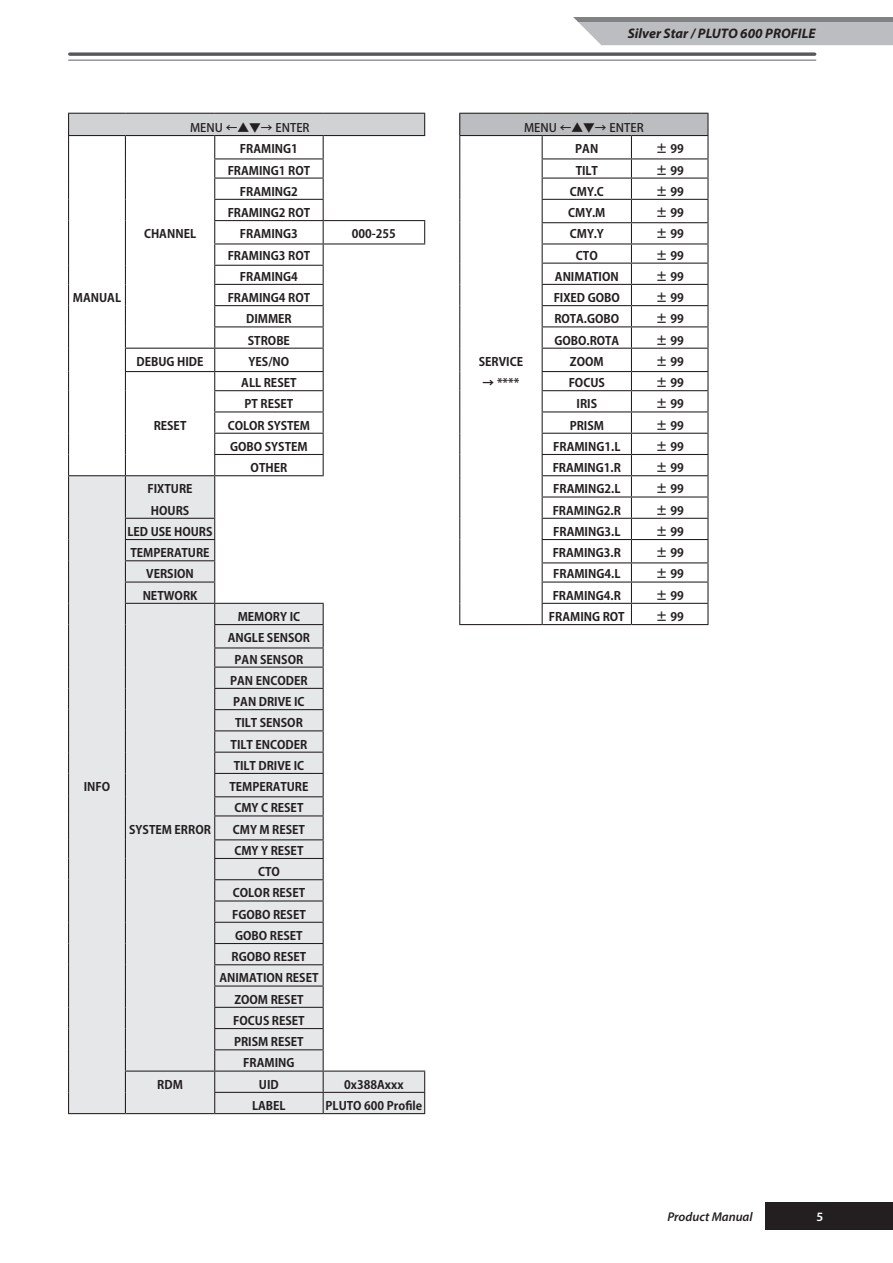
<style>
.page{position:relative;width:893px;height:1263px;background:#fff}
.page>*{position:absolute;margin:0;border:0;box-sizing:border-box;transform-origin:0 0}
.t1{font:italic 700 13.8px "Myriad Pro";color:#231f20}
.t2{font:italic 600 12.75px "Myriad Pro";color:#231f20}
.t3{font:600 12.75px "Myriad Pro";color:#fff}
.t4{font:700 11.7px/21.3px "Koz Go Pro";color:#231f20;text-align:center}
.t5{font:500 11.7px "Koz Go Pro";color:#231f20}
</style>
<div class="page">
<svg style="left:70px;top:52px;width:745px;height:4px;background:#6f7072"></svg>
<hr style="left:69px;top:60px;width:747px;height:1px;background:#808285">
<svg style="left:573px;top:17px;width:320px;height:28px;background:#b4b5b8"></svg>
<div style="left:765px;top:1202px;width:128px;height:28px;background:#231f20"></div>
<div style="left:460px;top:113px;width:248px;height:23px;background:#bcbdc0"></div>
<hr style="left:459px;top:113px;width:83px;height:1px;background:#231f20">
<hr style="left:542px;top:113px;width:89px;height:1px;background:#231f20">
<hr style="left:631px;top:113px;width:77px;height:1px;background:#231f20">
<hr style="left:459px;top:135px;width:83px;height:1px;background:#231f20">
<svg style="left:459px;top:114px;width:1px;height:510px"></svg>
<svg style="left:542px;top:114px;width:166px;height:510px"></svg>
<hr style="left:459px;top:624px;width:83px;height:1px;background:#231f20">
<hr style="left:542px;top:624px;width:89px;height:1px;background:#231f20">
<hr style="left:631px;top:624px;width:77px;height:1px;background:#231f20">
<div style="left:69px;top:113px;width:356px;height:23px;background:#d1d2d4"></div>
<svg style="left:69px;top:476px;width:56px;height:637px;background:#e3e4e6"></svg>
<hr style="left:68px;top:113px;width:57px;height:1px;background:#231f20">
<hr style="left:125px;top:113px;width:90px;height:1px;background:#231f20">
<hr style="left:215px;top:113px;width:108px;height:1px;background:#231f20">
<hr style="left:323px;top:113px;width:102px;height:1px;background:#231f20">
<hr style="left:68px;top:135px;width:57px;height:1px;background:#231f20">
<svg style="left:68px;top:114px;width:1px;height:361px"></svg>
<hr style="left:68px;top:475px;width:57px;height:1px;background:#231f20">
<hr style="left:68px;top:476px;width:1px;height:42px;background:#231f20">
<svg style="left:68px;top:518px;width:1px;height:595px"></svg>
<svg style="left:125px;top:114px;width:300px;height:999px"></svg>
<hr style="left:68px;top:1113px;width:57px;height:1px;background:#231f20">
<hr style="left:125px;top:1113px;width:90px;height:1px;background:#231f20">
<hr style="left:215px;top:1113px;width:108px;height:1px;background:#231f20">
<hr style="left:323px;top:1113px;width:102px;height:1px;background:#231f20">
<p class="t5" style="left:190px;top:120px;width:121px">MENU ←▲▼→ ENTER</p>
<p class="t4" style="left:73px;top:288px;width:50px">MANUAL</p>
<p class="t4" style="left:144px;top:224px;width:54px">CHANNEL</p>
<p class="t4" style="left:228px;top:139px;width:84px">FRAMING1<br>FRAMING1 ROT<br>FRAMING2<br>FRAMING2 ROT<br>FRAMING3</p>
<p class="t4" style="left:228px;top:245px;width:84px">FRAMING3 ROT<br>FRAMING4<br>FRAMING4 ROT<br>DIMMER<br>STROBE</p>
<p class="t4" style="left:137px;top:352px;width:69px">DEBUG HIDE</p>
<p class="t4" style="left:249px;top:352px;width:42px">YES/NO</p>
<p class="t4" style="left:154px;top:415px;width:34px">RESET</p>
<p class="t4" style="left:228px;top:373px;width:84px">ALL RESET<br>PT RESET<br>COLOR SYSTEM<br>GOBO SYSTEM<br>OTHER</p>
<p class="t4" style="left:84px;top:777px;width:28px">INFO</p>
<p class="t4" style="left:128px;top:479px;width:87px">FIXTURE<br>HOURS<br>LED USE HOURS<br>TEMPERATURE<br>VERSION<br>NETWORK</p>
<p class="t4" style="left:129px;top:819px;width:83px">SYSTEM ERROR</p>
<p class="t4" style="left:219px;top:607px;width:101px">MEMORY IC<br>ANGLE SENSOR<br>PAN SENSOR<br>PAN ENCODER<br>PAN DRIVE IC<br>TILT SENSOR<br>TILT ENCODER<br>TILT DRIVE IC<br>TEMPERATURE<br>CMY C RESET<br>CMY M RESET<br>CMY Y RESET<br>CTO<br>COLOR RESET<br>FGOBO RESET<br>GOBO RESET<br>RGOBO RESET<br>ANIMATION RESET<br>ZOOM RESET<br>FOCUS RESET<br>PRISM RESET<br>FRAMING</p>
<p class="t4" style="left:352px;top:224px;width:46px">000-255</p>
<p class="t4" style="left:157px;top:1074px;width:27px">RDM</p>
<p class="t4" style="left:259px;top:1074px;width:21px">UID</p>
<p class="t4" style="left:344px;top:1074px;width:61px">0x388Axxx</p>
<p class="t4" style="left:252px;top:1096px;width:35px">LABEL</p>
<p class="t4" style="left:326px;top:1096px;width:98px">PLUTO 600 Profile</p>
<p class="t1" style="left:628px;top:25px;width:189px">Silver Star / PLUTO 600 PROFILE</p>
<p class="t5" style="left:524px;top:120px;width:121px">MENU ←▲▼→ ENTER</p>
<p class="t4" style="left:479px;top:352px;width:46px">SERVICE</p>
<p class="t4" style="left:482px;top:373px;width:39px">→ ****</p>
<p class="t4" style="left:575px;top:139px;width:25px">PAN</p>
<p class="t4" style="left:656px;top:139px;width:29px">± 99</p>
<p class="t4" style="left:576px;top:160px;width:24px">TILT</p>
<p class="t4" style="left:656px;top:160px;width:29px">± 99</p>
<p class="t4" style="left:570px;top:182px;width:36px">CMY.C</p>
<p class="t4" style="left:656px;top:182px;width:29px">± 99</p>
<p class="t4" style="left:568px;top:203px;width:39px">CMY.M</p>
<p class="t4" style="left:656px;top:203px;width:29px">± 99</p>
<p class="t4" style="left:570px;top:224px;width:36px">CMY.Y</p>
<p class="t4" style="left:656px;top:224px;width:29px">± 99</p>
<p class="t4" style="left:576px;top:245px;width:23px">CTO</p>
<p class="t4" style="left:656px;top:245px;width:29px">± 99</p>
<p class="t4" style="left:555px;top:267px;width:65px">ANIMATION</p>
<p class="t4" style="left:656px;top:267px;width:29px">± 99</p>
<p class="t4" style="left:554px;top:288px;width:68px">FIXED GOBO</p>
<p class="t4" style="left:656px;top:288px;width:29px">± 99</p>
<p class="t4" style="left:554px;top:309px;width:66px">ROTA.GOBO</p>
<p class="t4" style="left:656px;top:309px;width:29px">± 99</p>
<p class="t4" style="left:554px;top:330px;width:66px">GOBO.ROTA</p>
<p class="t4" style="left:656px;top:330px;width:29px">± 99</p>
<p class="t4" style="left:570px;top:352px;width:35px">ZOOM</p>
<p class="t4" style="left:656px;top:352px;width:29px">± 99</p>
<p class="t4" style="left:569px;top:373px;width:38px">FOCUS</p>
<p class="t4" style="left:656px;top:373px;width:29px">± 99</p>
<p class="t4" style="left:577px;top:394px;width:22px">IRIS</p>
<p class="t4" style="left:656px;top:394px;width:29px">± 99</p>
<p class="t4" style="left:570px;top:415px;width:36px">PRISM</p>
<p class="t4" style="left:656px;top:415px;width:29px">± 99</p>
<p class="t4" style="left:553px;top:437px;width:69px">FRAMING1.L</p>
<p class="t4" style="left:656px;top:437px;width:29px">± 99</p>
<p class="t4" style="left:553px;top:458px;width:70px">FRAMING1.R</p>
<p class="t4" style="left:656px;top:458px;width:29px">± 99</p>
<p class="t4" style="left:553px;top:479px;width:69px">FRAMING2.L</p>
<p class="t4" style="left:656px;top:479px;width:29px">± 99</p>
<p class="t4" style="left:553px;top:500px;width:70px">FRAMING2.R</p>
<p class="t4" style="left:656px;top:500px;width:29px">± 99</p>
<p class="t4" style="left:553px;top:522px;width:69px">FRAMING3.L</p>
<p class="t4" style="left:656px;top:522px;width:29px">± 99</p>
<p class="t4" style="left:553px;top:543px;width:70px">FRAMING3.R</p>
<p class="t4" style="left:656px;top:543px;width:29px">± 99</p>
<p class="t4" style="left:553px;top:564px;width:69px">FRAMING4.L</p>
<p class="t4" style="left:656px;top:564px;width:29px">± 99</p>
<p class="t4" style="left:553px;top:585px;width:70px">FRAMING4.R</p>
<p class="t4" style="left:656px;top:585px;width:29px">± 99</p>
<p class="t4" style="left:549px;top:607px;width:77px">FRAMING ROT</p>
<p class="t4" style="left:656px;top:607px;width:29px">± 99</p>
<p class="t2" style="left:667px;top:1208px;width:87px">Product Manual</p>
<p class="t3" style="left:816px;top:1208px;width:8px">5</p>
</div>
